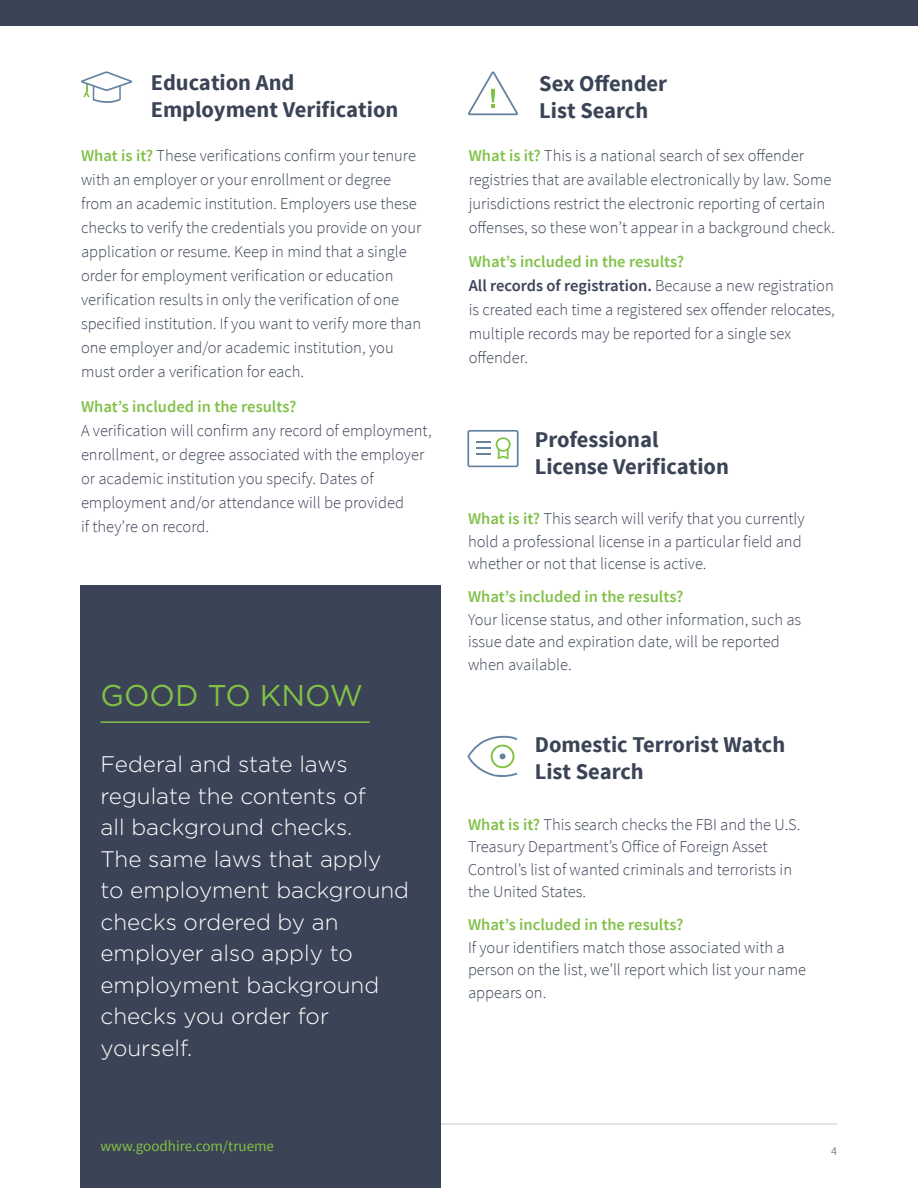
<style>
.page{position:relative;width:918px;height:1188px;background:#fff}
.page>*{position:absolute;margin:0;border:0;box-sizing:border-box;transform-origin:0 0}
.t1{font:30px "Gotham";color:#82c146}
.t2{font:300 22.5px/31.5px "Gotham";color:#fff}
.t3{font:700 22.5px/27px "Source Sans Pro";color:#3b4356}
.t4{font:300 16.5px/24px "Source Sans Pro";color:#3b4356}
.t5{font:600 16.5px "Source Sans Pro";color:#82c149}
.t6{font:15px "Source Sans Pro";color:#82c146}
.t7{font:12px "Source Sans Pro";color:#848484}
.s1{font-weight:600;color:#82c149}
.s2{font-weight:600}
</style>
<div class="page">
<div style="left:0;top:0;width:918px;height:26px;background:#3b4356"></div>
<hr style="left:81px;top:1124px;width:756px;height:1px;background:#c8c8c8">
<div style="left:80px;top:585px;width:361px;height:603px;background:#3b4356"></div>
<hr style="left:100px;top:721px;width:270px;height:2px;background:#80c148">
<svg style="left:468px;top:71px;width:50px;height:44px"></svg>
<svg style="left:467px;top:430px;width:52px;height:37px"></svg>
<svg style="left:467px;top:735px;width:50px;height:42px"></svg>
<svg style="left:81px;top:71px;width:51px;height:32px"></svg>
<p class="t3" style="left:151px;top:70px;width:249px">Education And<br>Employment Verification</p>
<p class="t3" style="left:539px;top:71px;width:129px">Sex Offender<br>List Search</p>
<p class="t4" style="left:469px;top:143px;width:368px"><span class="s1">What is it?</span> This is a national search of sex offender registries that are available electronically by law. Some jurisdictions restrict the electronic reporting of certain offenses, so these won’t appear in a background check.</p>
<p class="t5" style="left:469px;top:251px;width:217px">What’s included in the results?</p>
<p class="t4" style="left:469px;top:274px;width:368px"><span class="s2">All records of registration.</span> Because a new registration is created each time a registered sex offender relocates, multiple records may be reported for a single sex offender.</p>
<p class="t4" style="left:81px;top:144px;width:342px"><span class="s1">What is it?</span> These verifications confirm your tenure with an employer or your enrollment or degree from an academic institution. Employers use these checks to verify the credentials you provide on your application or resume. Keep in mind that a single order for employment verification or education verification results in only the verification of one specified institution. If you want to verify more than one employer and/or academic institution, you must order a verification for each.</p>
<p class="t5" style="left:81px;top:396px;width:217px">What’s included in the results?</p>
<p class="t4" style="left:81px;top:418px;width:352px">A verification will confirm any record of employment, enrollment, or degree associated with the employer or academic institution you specify. Dates of employment and/or attendance will be provided<br>if they’re on record.</p>
<p class="t3" style="left:535px;top:427px;width:196px">Professional<br>License Verification</p>
<p class="t4" style="left:468px;top:507px;width:338px;line-height:22.5px"><span class="s1">What is it?</span> This search will verify that you currently hold a professional license in a particular field and whether or not that license is active.</p>
<p class="t5" style="left:468px;top:586px;width:217px">What’s included in the results?</p>
<p class="t4" style="left:468px;top:608px;width:335px;line-height:22.5px">Your license status, and other information, such as issue date and expiration date, will be reported when available.</p>
<p class="t1" style="left:100px;top:677px;width:264px">GOOD TO KNOW</p>
<p class="t2" style="left:100px;top:748px;width:310px">Federal and state laws regulate the contents of<br>all background checks.<br>The same laws that apply to employment background checks ordered by an employer also apply to employment background checks you order for yourself.</p>
<p class="t6" style="left:100px;top:1137px;width:175px">www.goodhire.com/trueme</p>
<p class="t3" style="left:535px;top:732px;width:252px">Domestic Terrorist Watch<br>List Search</p>
<p class="t4" style="left:468px;top:813px;width:334px;line-height:22.5px"><span class="s1">What is it?</span> This search checks the FBI and the U.S.<br>Treasury Department’s Office of Foreign Asset Control’s list of wanted criminals and terrorists in the United States.</p>
<p class="t5" style="left:468px;top:914px;width:217px">What’s included in the results?</p>
<p class="t4" style="left:468px;top:936px;width:340px;line-height:22.5px">If your identifiers match those associated with a person on the list, we’ll report which list your name appears on.</p>
<p class="t7" style="left:831px;top:1144px;width:7px">4</p>
</div>
